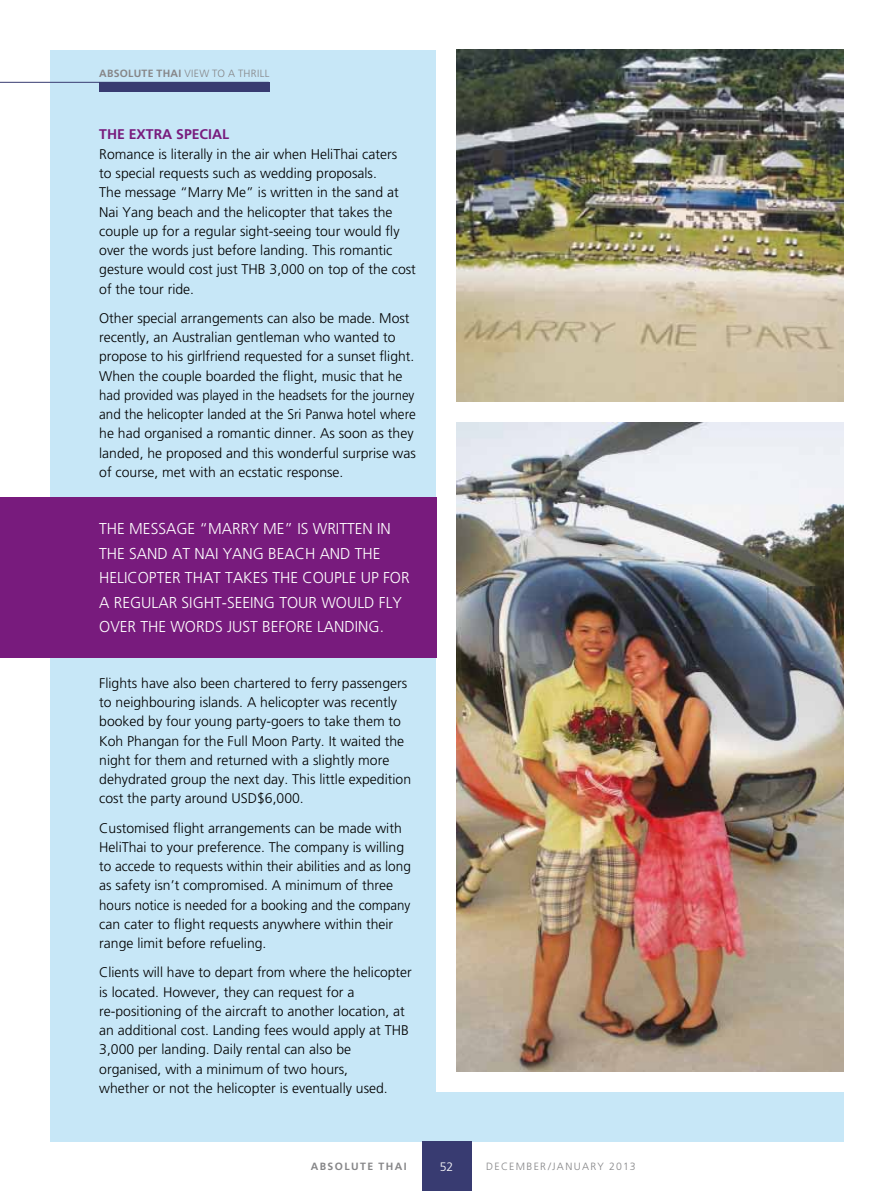
<style>
.page{position:relative;width:893px;height:1191px;background:#fff}
.page>*{position:absolute;margin:0;border:0;box-sizing:border-box;transform-origin:0 0}
.t1{font:300 15.75px/24.5px "Frutiger LT Std";color:#fff}
.t2{font:300 14px/19.2px "Frutiger LT Std";color:#000}
.t3{font:700 14px "Frutiger LT Std";color:#781b7d}
.t4{font:300 12.25px "Frutiger LT Std";color:#fff}
.t5{font:700 10.5px "Frutiger LT Std";letter-spacing:.13em;color:#868688}
.t6{font:300 10.5px "Frutiger LT Std";letter-spacing:.115em;color:#868688}
.t7{font:300 10.5px "Frutiger LT Std";letter-spacing:.03em;color:#868688}
.s1{font-weight:700}
</style>
<div class="page">
<div style="left:50px;top:50px;width:793px;height:1091px;background:#c7e7f7"></div>
<div style="left:437px;top:32px;width:416px;height:1059px;background:#fff"></div>
<img style="left:456px;top:50px;width:387px;height:352px">
<img style="left:456px;top:422px;width:387px;height:649px">
<div style="left:0;top:497px;width:437px;height:160px;background:#781b7d"></div>
<div style="left:422px;top:1141px;width:49px;height:50px;background:#383b71"></div>
<hr style="left:0;top:82px;width:269px;height:1px;background:#383b71">
<div style="left:99px;top:82px;width:171px;height:10px;background:#383b71"></div>
<p class="t5" style="left:99px;top:68px;width:42px">ABSOLUTE</p>
<p class="t7" style="left:157px;top:68px;width:114px"><span class="s1">THAI</span> view to a thrill</p>
<p class="t3" style="left:99px;top:126px;width:123px">TH E EXTRA SPECIAL</p>
<p class="t2" style="left:99px;top:144px;width:302px">Romance is literally in the air when HeliThai caters to special requests such as wedding proposals.<br>The message “Marry Me” is written in the sand at Nai Yang beach and the helicopter that takes the couple up for a regular sight-seeing tour would fly over the words just before landing. This romantic gesture would cost just THB</p>
<p class="t2" style="left:270px;top:260px;width:148px">3,000 on top of the cost</p>
<p class="t2" style="left:99px;top:274px;width:312px;line-height:29.2px">of the tour ride.<br>Other special arrangements can also be made. Most</p>
<p class="t2" style="left:99px;top:328px;width:318px">recently, an Australian gentleman who wanted to propose to his girlfriend requested for a sunset flight.<br>When the couple boarded the flight, music that he had provided was played in the headsets for the journey and the helicopter landed at the Sri Panwa hotel where he had organised a romantic dinner. As soon as they landed, he proposed and this wonderful surprise was of course, met with an ecstatic response.</p>
<p class="t1" style="left:99px;top:516px;width:312px">The messag e “Marry M e” is written in the sand at Nai Yang beach and the helicopter that takes the couple up for a reg ular sig ht-seeing tour would fly over the words just before landing .</p>
<p class="t2" style="left:99px;top:673px;width:313px">Flights have also been chartered to ferry passengers to neighbouring islands. A helicopter was recently booked by four young party-goers to take them to Koh Phangan for the Full Moon Party. It waited the night for them and returned with a slightly more dehydrated group the next day. This little expedition cost the party around USD$6,000.</p>
<p class="t2" style="left:99px;top:818px;width:313px">Customised flight arrangements can be made with HeliThai to your preference. The company is willing to accede to requests within their abilities and as long as safety isn’t compromised. A minimum of three hours notice is needed for a booking and the company can cater to flight requests anywhere within their range limit before refueling.</p>
<p class="t2" style="left:99px;top:963px;width:314px">Clients will have to depart from where the helicopter is located. H owever, they can request for a re-positioning of the aircraft to another location, at an additional cost. Landing fees would apply at THB 3,000 per landing. Daily rental can also be organised, with a minimum of two hours,<br>whether or not the helicopter is eventually used.</p>
<p class="t5" style="left:311px;top:1160px;width:49px">ABSOLUTE</p>
<p class="t5" style="left:378px;top:1160px;width:28px">THAI</p>
<p class="t4" style="left:440px;top:1159px;width:15px">52</p>
<p class="t6" style="left:486px;top:1160px;width:151px">december/january 2013</p>
</div>
